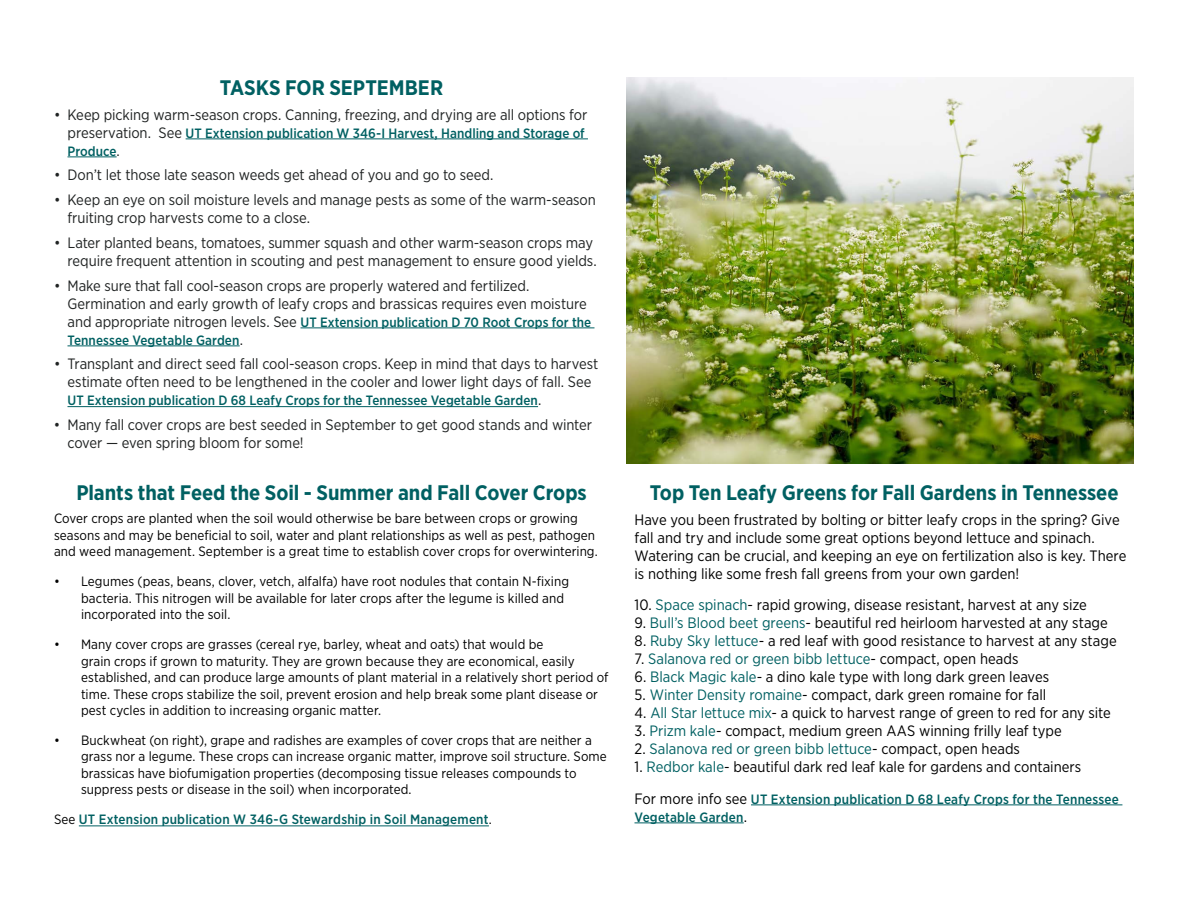
<style>
.page{position:relative;width:1188px;height:918px;background:#fff}
.page>*{position:absolute;margin:0;border:0;box-sizing:border-box;transform-origin:0 0}
.t1{font:700 21px "Gotham Narrow";color:#006062}
.t2{font:15px/18px "Gotham Narrow";letter-spacing:-.005em;color:#202323}
.t3{font:15px/18px "Gotham Narrow";color:#000}
.t4{font:15px "Gotham Narrow";color:#006062}
.t5{font:13.5px/16.5px "Gotham Narrow";letter-spacing:.005em;color:#000}
.t6{font:500 13.5px/18px "Gotham Narrow";letter-spacing:.005em;color:#006062}
.s1{font-weight:400;font-size:15px;color:#202323}
.s2{font-weight:400;color:#000}
.s3{color:#006062}
.s4{color:#000}
.s5{font-weight:400;font-size:15px;color:#000}
</style>
<div class="page">
<hr style="left:186px;top:139px;width:402px;height:1px;background:#006062">
<hr style="left:68px;top:157px;width:49px;height:1px;background:#006062">
<hr style="left:301px;top:328px;width:293px;height:1px;background:#006062">
<hr style="left:68px;top:346px;width:172px;height:1px;background:#006062">
<hr style="left:68px;top:406px;width:470px;height:1px;background:#006062">
<hr style="left:79px;top:826px;width:410px;height:1px;background:#006062">
<img style="left:626px;top:78px;width:508px;height:385px">
<hr style="left:751px;top:805px;width:371px;height:1px;background:#006062">
<hr style="left:634px;top:823px;width:110px;height:1px;background:#006062">
<h2 class="t1" style="left:220px;top:74px;width:225px">TASKS FOR SEPTEMBER</h2>
<p class="t2" style="left:54px;top:105px;width:535px">• Keep picking warm-season crops. Canning, freezing, and drying are all options for</p>
<p class="t6" style="left:68px;top:124px;width:519px"><span class="s1">preservation. See</span> UT Extension publication W 346-I Harvest, Handling and Storage of<br>Produce<span class="s1">.</span></p>
<p class="t2" style="left:54px;top:166px;width:441px">• Don’t let those late season weeds get ahead of you and go to seed.</p>
<p class="t2" style="left:68px;top:190px;width:530px;text-indent:-14px">• Keep an eye on soil moisture levels and manage pests as some of the warm-season fruiting crop harvests come to a close.</p>
<p class="t2" style="left:54px;top:233px;width:544px;text-align:right">• Later planted beans, tomatoes, summer squash and other warm-season crops may require frequent attention in scouting and pest management to ensure good yields.</p>
<p class="t2" style="left:68px;top:276px;width:521px;text-indent:-14px">• Make sure that fall cool-season crops are properly watered and fertilized.<br>Germination and early growth of leafy crops and brassicas requires even moisture</p>
<p class="t6" style="left:68px;top:313px;width:525px"><span class="s1">and appropriate nitrogen levels. See</span> UT Extension publication D 70 Root Crops for the<br>Tennessee Vegetable Garden<span class="s1">.</span></p>
<p class="t2" style="left:54px;top:355px;width:546px;text-align:center">• Transplant and direct seed fall cool-season crops. Keep in mind that days to harvest estimate often need to be lengthened in the cooler and lower light days of fall. See</p>
<p class="t6" style="left:68px;top:391px;width:475px">UT Extension publication D 68 Leafy Crops for the Tennessee Vegetable Garden<span class="s1">.</span></p>
<p class="t2" style="left:67px;top:415px;width:526px;text-indent:-14px">• Many fall cover crops are best seeded in September to get good stands and winter cover — even spring bloom for some!</p>
<h3 class="t1" style="left:76px;top:479px;width:512px">Plants that Feed the Soil - Summer and Fall Cover Crops</h3>
<p class="t5" style="left:54px;top:510px;width:545px">Cover crops are planted when the soil would otherwise be bare between crops or growing seasons and may be beneficial to soil, water and plant relationships as well as pest, pathogen and weed management. September is a great time to establish cover crops for overwintering.</p>
<p class="t5" style="left:81px;top:573px;width:490px;text-indent:-27px">• Legumes (peas, beans, clover, vetch, alfalfa) have root nodules that contain N-fixing bacteria. This nitrogen will be available for later crops after the legume is killed and incorporated into the soil.</p>
<p class="t5" style="left:81px;top:636px;width:529px;text-indent:-27px">• Many cover crops are grasses (cereal rye, barley, wheat and oats) that would be<br>grain crops if grown to maturity. They are grown because they are economical, easily established, and can produce large amounts of plant material in a relatively short period of time. These crops stabilize the soil, prevent erosion and help break some plant disease or pest cycles in addition to increasing organic matter.</p>
<p class="t5" style="left:81px;top:732px;width:527px;text-indent:-27px">• Buckwheat (on right), grape and radishes are examples of cover crops that are neither a grass nor a legume. These crops can increase organic matter, improve soil structure. Some brassicas have biofumigation properties (decomposing tissue releases compounds to suppress pests or disease in the soil) when incorporated.</p>
<p class="t6" style="left:54px;top:811px;width:439px"><span class="s2">See</span> UT Extension publication W 346-G Stewardship in Soil Management<span class="s2">.</span></p>
<h3 class="t1" style="left:650px;top:479px;width:470px">Top Ten Leafy Greens for Fall Gardens in Tennessee</h3>
<p class="t3" style="left:634px;top:510px;width:493px">Have you been frustrated by bolting or bitter leafy crops in the spring? Give fall and try and include some great options beyond lettuce and spinach.<br>Watering can be crucial, and keeping an eye on fertilization also is key. There is nothing like some fresh fall greens from your own garden!</p>
<p class="t3" style="left:634px;top:595px;width:454px">10. <span class="s3">Space spinach</span>- rapid growing, disease resistant, harvest at any size</p>
<p class="t3" style="left:634px;top:613px;width:475px">9. <span class="s3">Bull’s Blood beet greens</span>- beautiful red heirloom harvested at any stage</p>
<p class="t3" style="left:634px;top:631px;width:484px">8. <span class="s3">Ruby Sky lettuce</span>- a red leaf with good resistance to harvest at any stage</p>
<p class="t4" style="left:634px;top:649px;width:386px"><span class="s4">7.</span> Salanova red or green bibb lettuce<span class="s4">- compact, open heads</span></p>
<p class="t3" style="left:634px;top:667px;width:416px">6. <span class="s3">Black Magic kale</span>- a dino kale type with long dark green leaves</p>
<p class="t3" style="left:634px;top:685px;width:413px">5. <span class="s3">Winter Density romaine</span>- compact, dark green romaine for fall</p>
<p class="t3" style="left:634px;top:703px;width:478px">4. <span class="s3">All Star lettuce mix</span>- a quick to harvest range of green to red for any site</p>
<p class="t3" style="left:634px;top:721px;width:429px">3. <span class="s3">Prizm kale</span>- compact, medium green AAS winning frilly leaf type</p>
<p class="t4" style="left:634px;top:739px;width:387px"><span class="s4">2.</span> Salanova red or green bibb lettuce<span class="s4">- compact, open heads</span></p>
<p class="t3" style="left:634px;top:757px;width:448px">1. <span class="s3">Redbor kale</span>- beautiful dark red leaf kale for gardens and containers</p>
<p class="t6" style="left:634px;top:790px;width:486px"><span class="s5">For more info see</span> UT Extension publication D 68 Leafy Crops for the Tennessee<br>Vegetable Garden<span class="s5">.</span></p>
</div>
